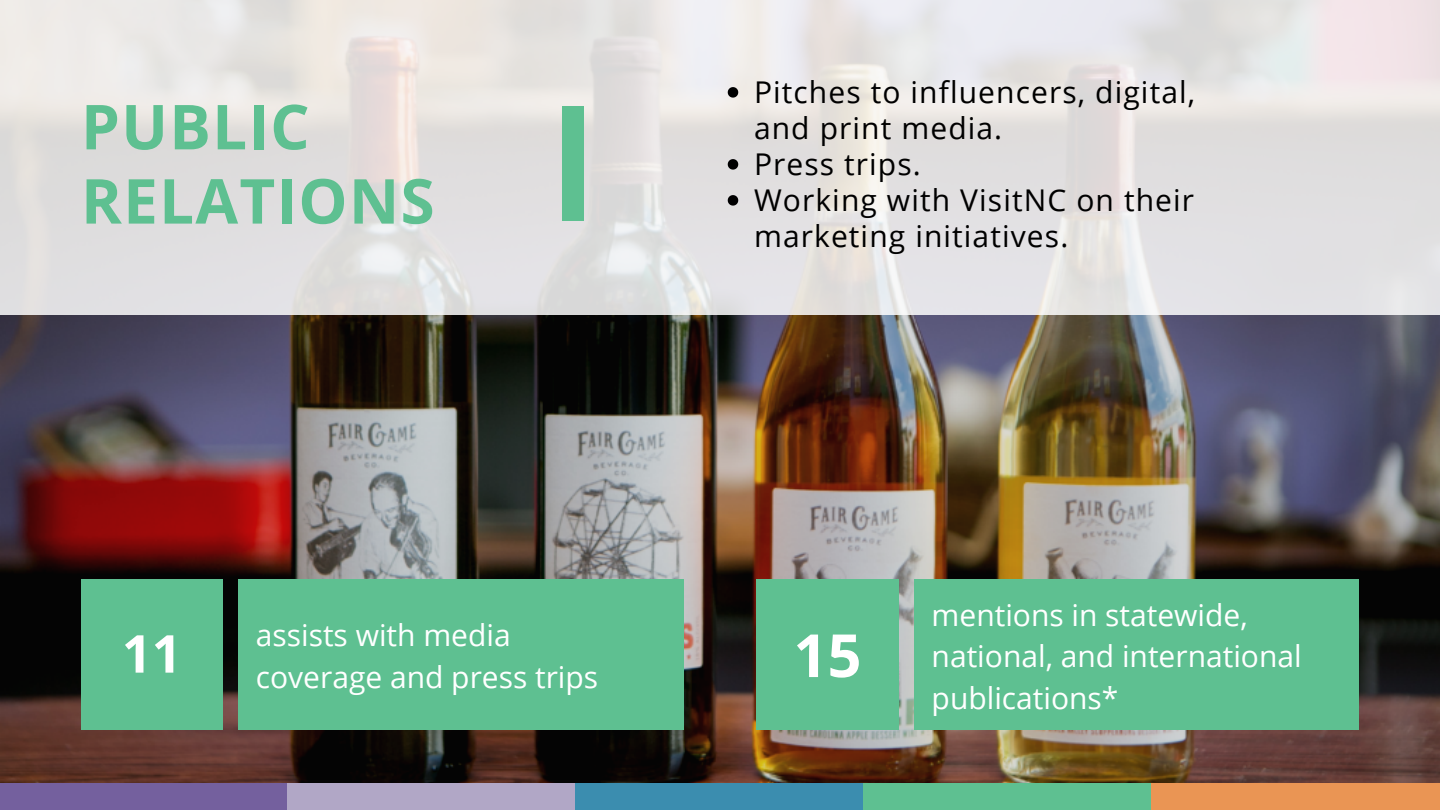
<style>
.page{position:relative;width:1440px;height:810px;background:#fff}
.page>*{position:absolute;margin:0;border:0;box-sizing:border-box;transform-origin:0 0}
.t1{font:700 62px/74.2px "Open Sans";letter-spacing:.02em;color:#5ec091}
.t2{font:700 59.5px "Open Sans";color:#fff}
.t3{font:700 52.2px "Open Sans";color:#fff}
.t4{font:30px/36px "Open Sans";letter-spacing:.04em;color:#000}
.t5{font:30px/41.2px "Open Sans";color:#fff}
</style>
<div class="page">
<img style="left:0;top:314px;width:1440px;height:469px">
<svg style="left:0;top:0;width:1440px;height:314px;background:#e4e2e2"></svg>
<div style="left:562px;top:106px;width:22px;height:115px;background:#5ec091"></div>
<svg style="left:728px;top:87px;width:10px;height:11px"></svg>
<svg style="left:728px;top:159px;width:10px;height:11px"></svg>
<svg style="left:728px;top:195px;width:10px;height:11px"></svg>
<div style="left:0;top:783px;width:289px;height:27px;background:#74609e"></div>
<div style="left:288px;top:783px;width:289px;height:27px;background:#b1a7c6"></div>
<div style="left:575px;top:783px;width:290px;height:27px;background:#3b8daf"></div>
<div style="left:863px;top:783px;width:289px;height:27px;background:#5ec091"></div>
<div style="left:1151px;top:783px;width:289px;height:27px;background:#ea9554"></div>
<div style="left:757px;top:579px;width:141px;height:150px;background:#5ec091"></div>
<div style="left:914px;top:579px;width:445px;height:150px;background:#5ec091"></div>
<div style="left:81px;top:579px;width:142px;height:150px;background:#5ec091"></div>
<div style="left:238px;top:579px;width:445px;height:150px;background:#5ec091"></div>
<h1 class="t1" style="left:81px;top:88px;width:355px">PUBLIC<br>RELATIONS</h1>
<h3 class="t3" style="left:122px;top:617px;width:61px">11</h3>
<p class="t5" style="left:256px;top:614px;width:344px">assists with media coverage and press trips</p>
<p class="t4" style="left:754px;top:73px;width:443px">Pitches to influencers, digital, and print media.<br>Press trips.<br>Working with VisitNC on their marketing initiatives.</p>
<h2 class="t2" style="left:793px;top:614px;width:70px">15</h2>
<p class="t5" style="left:932px;top:594px;width:372px">mentions in statewide, national, and international publications*</p>
</div>
